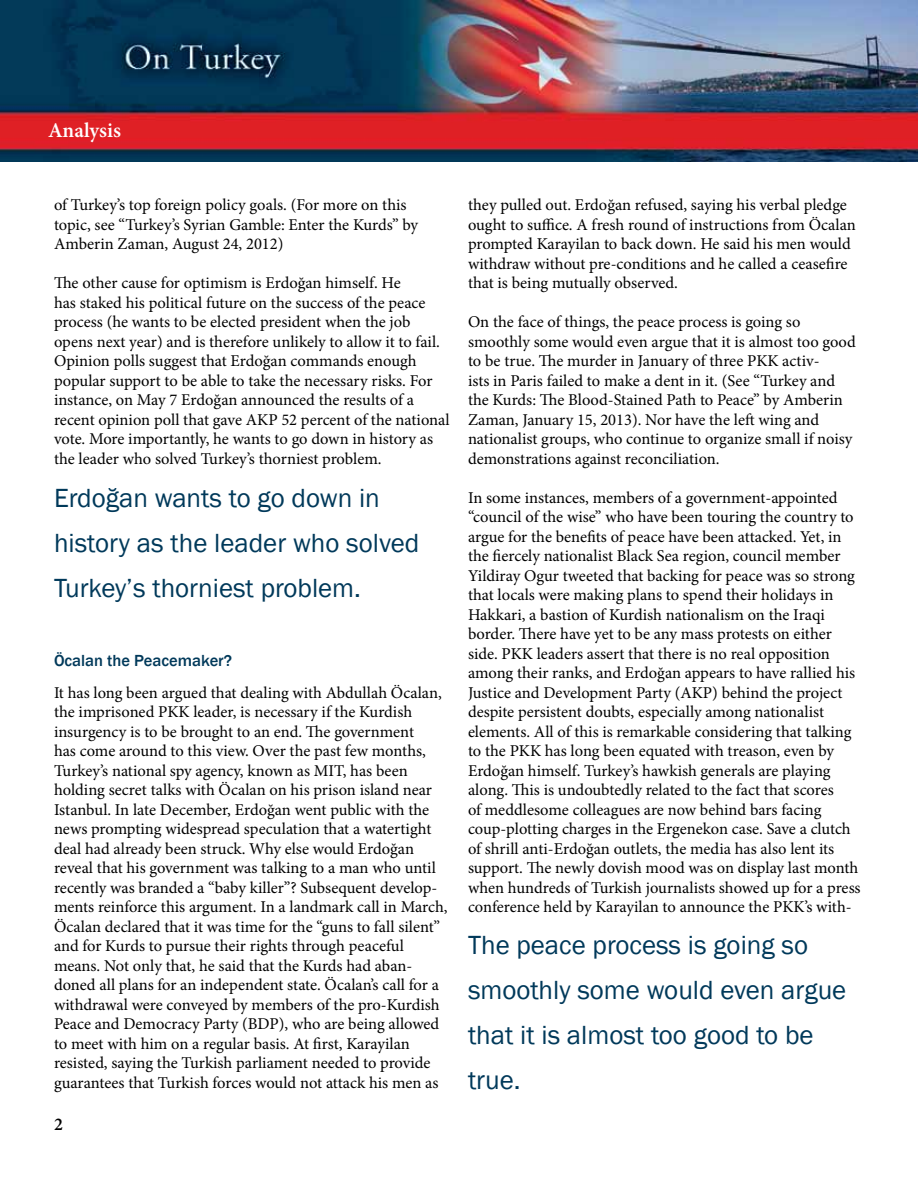
<style>
.page{position:relative;width:918px;height:1188px;background:#fff}
.page>*{position:absolute;margin:0;border:0;box-sizing:border-box;transform-origin:0 0}
.t1{font:27px/45px "Franklin Gothic";color:#00395a}
.t2{font:600 21px "Minion Pro";color:#fff}
.t3{font:600 18px "Minion Pro";color:#000}
.t4{font:16.5px/19.5px "Minion Pro";color:#000}
.t5{font:500 16.5px "Franklin Gothic";color:#00395a}
</style>
<div class="page">
<img style="left:0;top:0;width:918px;height:162px">
<p class="t2" style="left:48px;top:116px;width:75px">Analysis</p>
<p class="t4" style="left:54px;top:195px;width:366px">of Turkey’s top foreign policy goals. (For more on this topic, see “Turkey’s Syrian Gamble: Enter the Kurds” by<br>Amberin Zaman, August 24, 2012)</p>
<p class="t4" style="left:54px;top:273px;width:397px">The other cause for optimism is Erdoğan himself. He<br>has staked his political future on the success of the peace process (he wants to be elected president when the job opens next year) and is therefore unlikely to allow it to fail.<br>Opinion polls suggest that Erdoğan commands enough popular support to be able to take the necessary risks. For instance, on May 7 Erdoğan announced the results of a recent opinion poll that gave AKP 52 percent of the national vote. More importantly, he wants to go down in history as the leader who solved Turkey’s thorniest problem.</p>
<h1 class="t1" style="left:54px;top:476px;width:367px">Erdoğan wants to go down in history as the leader who solved<br>Turkey’s thorniest problem.</h1>
<p class="t5" style="left:54px;top:650px;width:180px">Öcalan the Peacemaker?</p>
<p class="t4" style="left:54px;top:683px;width:395px">It has long been argued that dealing with Abdullah Öcalan, the imprisoned PKK leader, is necessary if the Kurdish insurgency is to be brought to an end. The government<br>has come around to this view. Over the past few months, Turkey’s national spy agency, known as MIT, has been holding secret talks with Öcalan on his prison island near Istanbul. In late December, Erdoğan went public with the news prompting widespread speculation that a watertight deal had already been struck. Why else would Erdoğan reveal that his government was talking to a man who until recently was branded a “baby killer”? Subsequent develop&shy;ments reinforce this argument. In a landmark call in March, Öcalan declared that it was time for the “guns to fall silent” and for Kurds to pursue their rights through peaceful means. Not only that, he said that the Kurds had aban&shy;doned all plans for an independent state. Öcalan’s call for a withdrawal were conveyed by members of the pro-Kurdish Peace and Democracy Party (BDP), who are being allowed to meet with him on a regular basis. At first, Karayilan resisted, saying the Turkish parliament needed to provide guarantees that Turkish forces would not attack his men as</p>
<p class="t3" style="left:54px;top:1111px;width:10px">2</p>
<p class="t4" style="left:468px;top:195px;width:389px">they pulled out. Erdoğan refused, saying his verbal pledge ought to suffice. A fresh round of instructions from Öcalan prompted Karayilan to back down. He said his men would withdraw without pre-conditions and he called a ceasefire that is being mutually observed.</p>
<p class="t4" style="left:468px;top:312px;width:389px">On the face of things, the peace process is going so smoothly some would even argue that it is almost too good to be true. The murder in January of three PKK activ-<br>ists in Paris failed to make a dent in it. (See “Turkey and the Kurds: The Blood-Stained Path to Peace” by Amberin Zaman, January 15, 2013). Nor have the left wing and nationalist groups, who continue to organize small if noisy demonstrations against reconciliation.</p>
<p class="t4" style="left:468px;top:488px;width:394px">In some instances, members of a government-appointed “council of the wise” who have been touring the country to argue for the benefits of peace have been attacked. Yet, in the fiercely nationalist Black Sea region, council member Yildiray Ogur tweeted that backing for peace was so strong that locals were making plans to spend their holidays in Hakkari, a bastion of Kurdish nationalism on the Iraqi border. There have yet to be any mass protests on either side. PKK leaders assert that there is no real opposition among their ranks, and Erdoğan appears to have rallied his Justice and Development Party (AKP) behind the project despite persistent doubts, especially among nationalist elements. All of this is remarkable considering that talking to the PKK has long been equated with treason, even by Erdoğan himself. Turkey’s hawkish generals are playing along. This is undoubtedly related to the fact that scores<br>of meddlesome colleagues are now behind bars facing coup-plotting charges in the Ergenekon case. Save a clutch of shrill anti-Erdoğan outlets, the media has also lent its support. The newly dovish mood was on display last month when hundreds of Turkish journalists showed up for a press conference held by Karayilan to announce the PKK’s with-</p>
<h1 class="t1" style="left:468px;top:923px;width:380px">The peace process is going so smoothly some would even argue that it is almost too good to be true.</h1>
</div>
